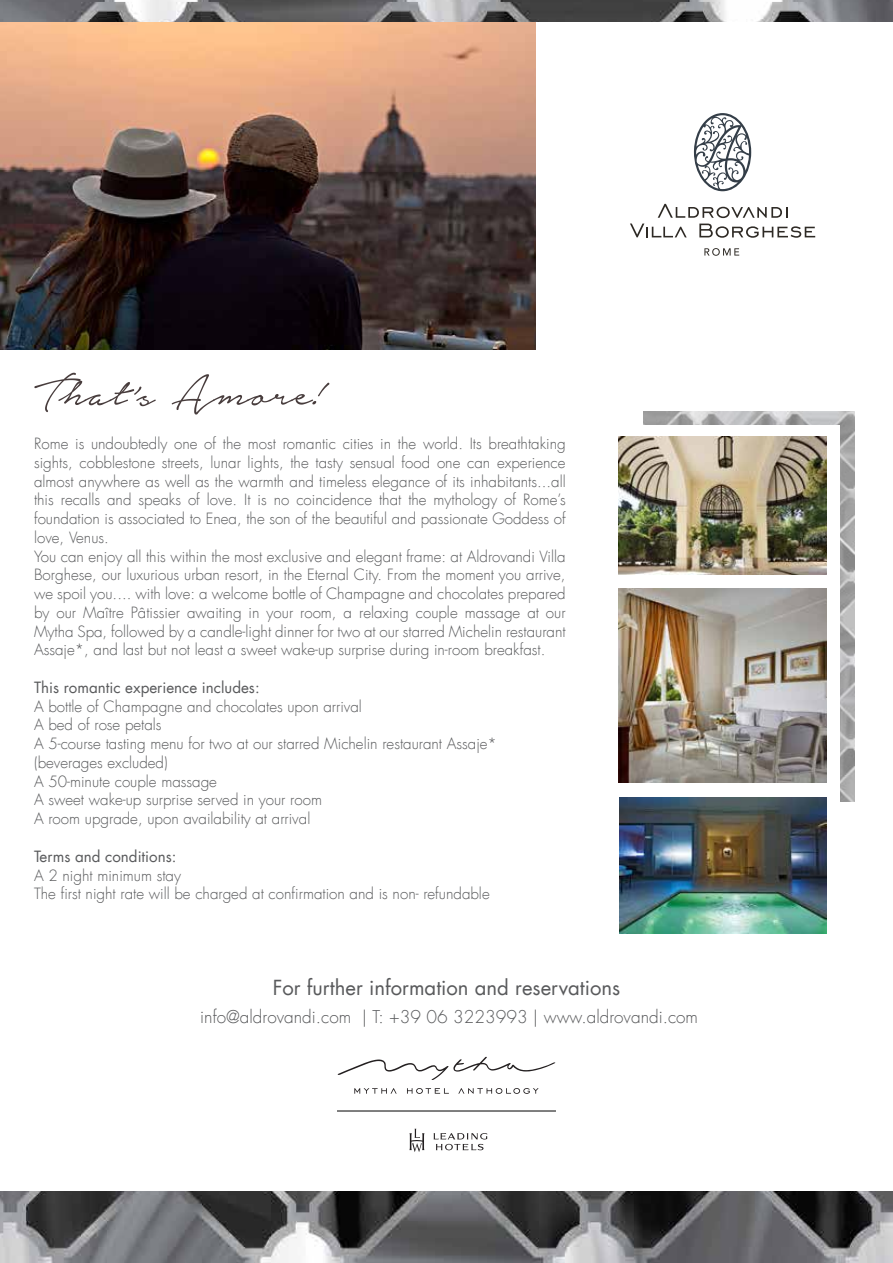
<style>
.page{position:relative;width:893px;height:1263px;background:#fff}
.page>*{position:absolute;margin:0;border:0;box-sizing:border-box;transform-origin:0 0}
.t1{font:20.25px "Futura";color:#595a5c}
.t2{font:300 17.1px "Futura";color:#595a5c}
.t3{font:300 15.15px/18.8px "Futura";color:#595a5c}
.t4{font:15.15px "Futura";color:#595a5c}
</style>
<div class="page">
<img style="left:644px;top:411px;width:210px;height:390px">
<div style="left:597px;top:425px;width:243px;height:386px;background:#fff"></div>
<img style="left:0;top:22px;width:535px;height:327px">
<img style="left:0;top:0;width:893px;height:22px">
<img style="left:0;top:1191px;width:893px;height:72px">
<svg style="left:34px;top:373px;width:122px;height:39px"></svg>
<svg style="left:172px;top:374px;width:157px;height:41px"></svg>
<svg style="left:338px;top:1057px;width:217px;height:23px"></svg>
<svg style="left:407px;top:1088px;width:42px;height:6px"></svg>
<svg style="left:354px;top:1088px;width:43px;height:6px"></svg>
<svg style="left:458px;top:1088px;width:81px;height:6px"></svg>
<hr style="left:337px;top:1110px;width:219px;height:1px;background:#010101">
<svg style="left:409px;top:1129px;width:15px;height:23px"></svg>
<svg style="left:434px;top:1133px;width:53px;height:17px"></svg>
<img style="left:618px;top:437px;width:209px;height:137px">
<img style="left:619px;top:588px;width:207px;height:195px">
<svg style="left:694px;top:113px;width:57px;height:78px"></svg>
<svg style="left:658px;top:204px;width:129px;height:14px"></svg>
<svg style="left:699px;top:224px;width:116px;height:14px"></svg>
<svg style="left:630px;top:224px;width:57px;height:13px"></svg>
<svg style="left:704px;top:248px;width:35px;height:8px"></svg>
<img style="left:619px;top:797px;width:207px;height:137px">
<p class="t3" style="left:34px;top:435px;width:533px">Rome is undoubtedly one of the most romantic cities in the world. Its breathtaking sights, cobblestone streets, lunar lights, the tasty sensual food one can experience almost anywhere as well as the warmth and timeless elegance of its inhabitants...all this recalls and speaks of love. It is no coincidence that the mythology of Rome’s foundation is associated to Enea, the son of the beautiful and passionate Goddess of love, Venus.<br>You can enjoy all this within the most exclusive and elegant frame: at Aldrovandi Villa Borghese, our luxurious urban resort, in the Eternal City. From the moment you arrive, we spoil you.... with love: a welcome bottle of Champagne and chocolates prepared by our Maître Pâtissier awaiting in your room, a relaxing couple massage at our Mytha Spa, followed by a candle-light dinner for two at our starred Michelin restaurant Assaje*, and last but not least a sweet wake-up surprise during in-room breakfast.</p>
<p class="t4" style="left:34px;top:678px;width:227px">This romantic experience includes:</p>
<p class="t3" style="left:34px;top:697px;width:464px">A bottle of Champagne and chocolates upon arrival<br>A bed of rose petals<br>A 5-course tasting menu for two at our starred Michelin restaurant Assaje* (beverages excluded)<br>A 50-minute couple massage<br>A sweet wake-up surprise served in your room<br>A room upgrade, upon availability at arrival</p>
<p class="t4" style="left:34px;top:846px;width:144px">Terms and conditions:</p>
<p class="t3" style="left:34px;top:866px;width:457px">A 2 night minimum stay<br>The first night rate will be charged at confirmation and is non- refundable</p>
<h1 class="t1" style="left:273px;top:975px;width:349px">For further information and reservations</h1>
<p class="t2" style="left:200px;top:1006px;width:499px">info@aldrovandi.com | T: +39 06 3223993 | www.aldrovandi.com</p>
</div>
